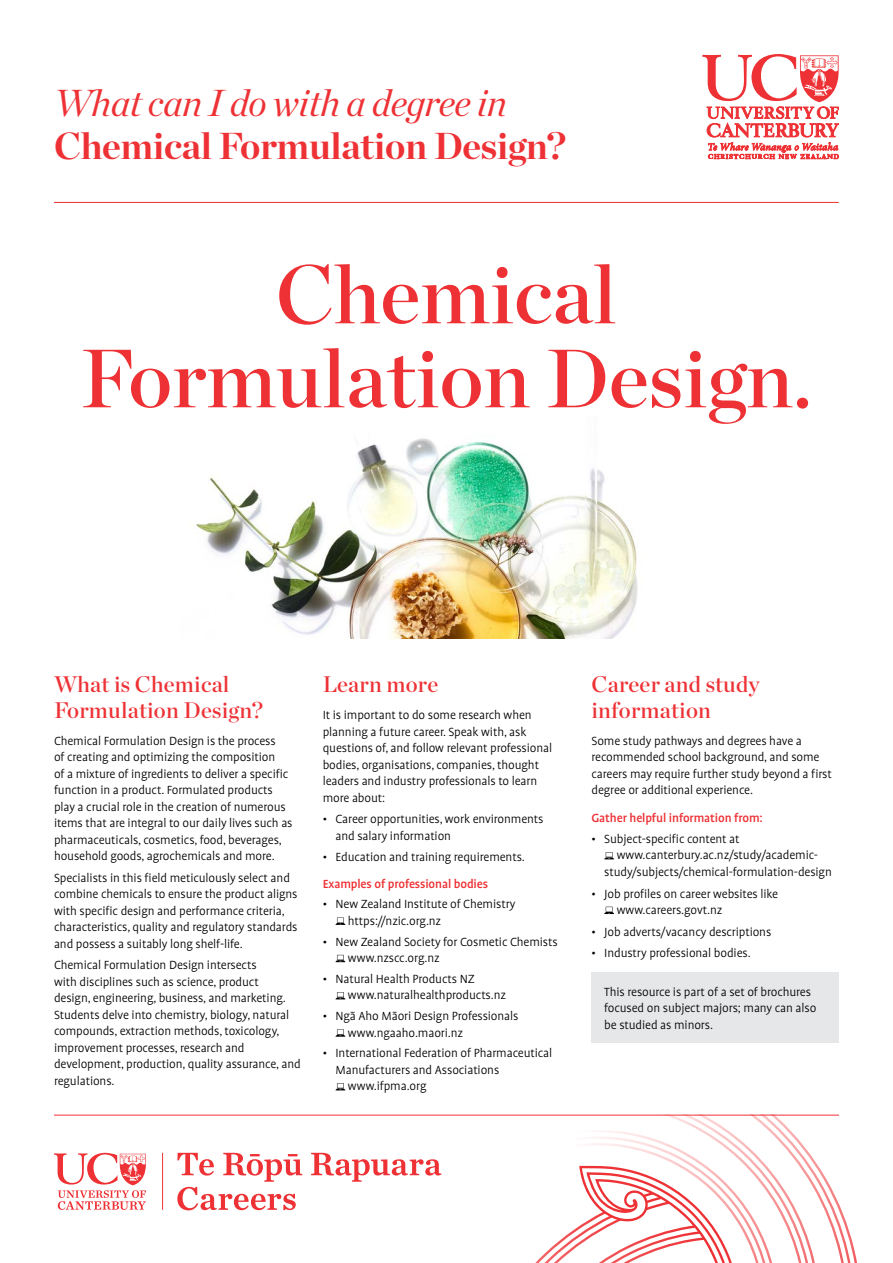
<style>
.page{position:relative;width:893px;height:1263px;background:#fff}
.page>*{position:absolute;margin:0;border:0;box-sizing:border-box;transform-origin:0 0}
.t1{font:82.5px/84px "Chronicle Display Semi";color:#ee3135;text-align:center}
.t2{font:700 37.5px "Chronicle Display";letter-spacing:-.01em;color:#ee3135}
.t3{font:italic 37.5px "Chronicle Display";letter-spacing:-.01em;color:#ee3135}
.t4{font:22.5px/25.5px "Chronicle Display Semi";letter-spacing:.01em;color:#ee3135}
.t5{font:300 13.5px/16.5px "Profile Pro";letter-spacing:-.01em;color:#000}
.t6{font:500 13.5px "Profile Pro";letter-spacing:-.01em;color:#ee3135}
</style>
<div class="page">
<img style="left:196px;top:438px;width:442px;height:201px">
<svg style="left:702px;top:54px;width:137px;height:105px"></svg>
<svg style="left:604px;top:852px;width:10px;height:7px"></svg>
<svg style="left:604px;top:907px;width:10px;height:7px"></svg>
<div style="left:591px;top:972px;width:248px;height:71px;background:#e6e7e8"></div>
<hr style="left:54px;top:202px;width:785px;height:1px;background:#ee3135">
<svg style="left:535px;top:1116px;width:322px;height:147px"></svg>
<svg style="left:177px;top:1153px;width:264px;height:57px"></svg>
<hr style="left:162px;top:1153px;width:1px;height:57px;background:#ee3135">
<svg style="left:54px;top:1153px;width:92px;height:57px"></svg>
<hr style="left:54px;top:1115px;width:785px;height:1px;background:#ee3135">
<svg style="left:335px;top:917px;width:10px;height:8px"></svg>
<svg style="left:335px;top:955px;width:10px;height:7px"></svg>
<svg style="left:335px;top:992px;width:10px;height:7px"></svg>
<svg style="left:335px;top:1029px;width:10px;height:8px"></svg>
<svg style="left:335px;top:1083px;width:10px;height:7px"></svg>
<h2 class="t3" style="left:54px;top:74px;width:454px">What can I do with a degree in</h2>
<h2 class="t2" style="left:54px;top:115px;width:514px">Chemical Formulation Design?</h2>
<h1 class="t1" style="left:80px;top:247px;width:733px">Chemical<br>Formulation Design.</h1>
<h3 class="t4" style="left:54px;top:670px;width:210px">What is Chemical<br>Formulation Design?</h3>
<p class="t5" style="left:54px;top:733px;width:240px">Chemical Formulation Design is the process<br>of creating and optimizing the composition<br>of a mixture of ingredients to deliver a specific function in a product. Formulated products play a crucial role in the creation of numerous items that are integral to our daily lives such as pharmaceuticals, cosmetics, food, beverages, household goods, agrochemicals and more.</p>
<p class="t5" style="left:54px;top:870px;width:245px">Specialists in this field meticulously select and combine chemicals to ensure the product aligns with specific design and performance criteria, characteristics, quality and regulatory standards and possess a suitably long shelf-life.</p>
<p class="t5" style="left:54px;top:957px;width:248px">Chemical Formulation Design intersects<br>with disciplines such as science, product<br>design, engineering, business, and marketing.<br>Students delve into chemistry, biology, natural compounds, extraction methods, toxicology, improvement processes, research and development, production, quality assurance, and regulations.</p>
<h3 class="t4" style="left:323px;top:670px;width:117px">Learn more</h3>
<p class="t5" style="left:323px;top:707px;width:231px">It is important to do some research when planning a future career. Speak with, ask questions of, and follow relevant professional bodies, organisations, companies, thought leaders and industry professionals to learn more about:</p>
<p class="t5" style="left:335px;top:811px;width:210px;text-indent:-13px">• Career opportunities, work environments and salary information</p>
<p class="t5" style="left:323px;top:849px;width:204px">• Education and training requirements.</p>
<p class="t6" style="left:323px;top:876px;width:167px">Examples of professional bodies</p>
<p class="t5" style="left:348px;top:897px;width:169px;text-indent:-25px">• New Zealand Institute of Chemistry https://nzic.org.nz</p>
<p class="t5" style="left:348px;top:934px;width:211px;text-indent:-25px">• New Zealand Society for Cosmetic Chemists www.nzscc.org.nz</p>
<p class="t5" style="left:348px;top:971px;width:160px;text-indent:-25px">• Natural Health Products NZ www.naturalhealthproducts.nz</p>
<p class="t5" style="left:348px;top:1008px;width:172px;text-indent:-25px">• Ngā Aho Māori Design Professionals www.ngaaho.maori.nz</p>
<p class="t5" style="left:323px;top:1046px;width:231px">• International Federation of Pharmaceutical</p>
<p class="t5" style="left:335px;top:1062px;width:165px">Manufacturers and Associations</p>
<p class="t5" style="left:348px;top:1079px;width:80px">www.ifpma.org</p>
<h3 class="t4" style="left:591px;top:670px;width:170px">Career and study information</h3>
<p class="t5" style="left:591px;top:733px;width:242px">Some study pathways and degrees have a recommended school background, and some careers may require further study beyond a first degree or additional experience.</p>
<p class="t6" style="left:591px;top:810px;width:173px">Gather helpful information from:</p>
<p class="t5" style="left:591px;top:831px;width:150px">• Subject-specific content at</p>
<p class="t5" style="left:617px;top:848px;width:203px">www.canterbury.ac.nz/study/academic-</p>
<p class="t5" style="left:604px;top:864px;width:229px">study/subjects/chemical-formulation-design</p>
<p class="t5" style="left:617px;top:886px;width:163px;text-indent:-25px">• Job profiles on career websites like www.careers.govt.nz</p>
<p class="t5" style="left:591px;top:924px;width:181px">• Job adverts/vacancy descriptions</p>
<p class="t5" style="left:591px;top:945px;width:161px">• Industry professional bodies.</p>
<p class="t5" style="left:604px;top:984px;width:214px">This resource is part of a set of brochures focused on subject majors; many can also be studied as minors.</p>
</div>
